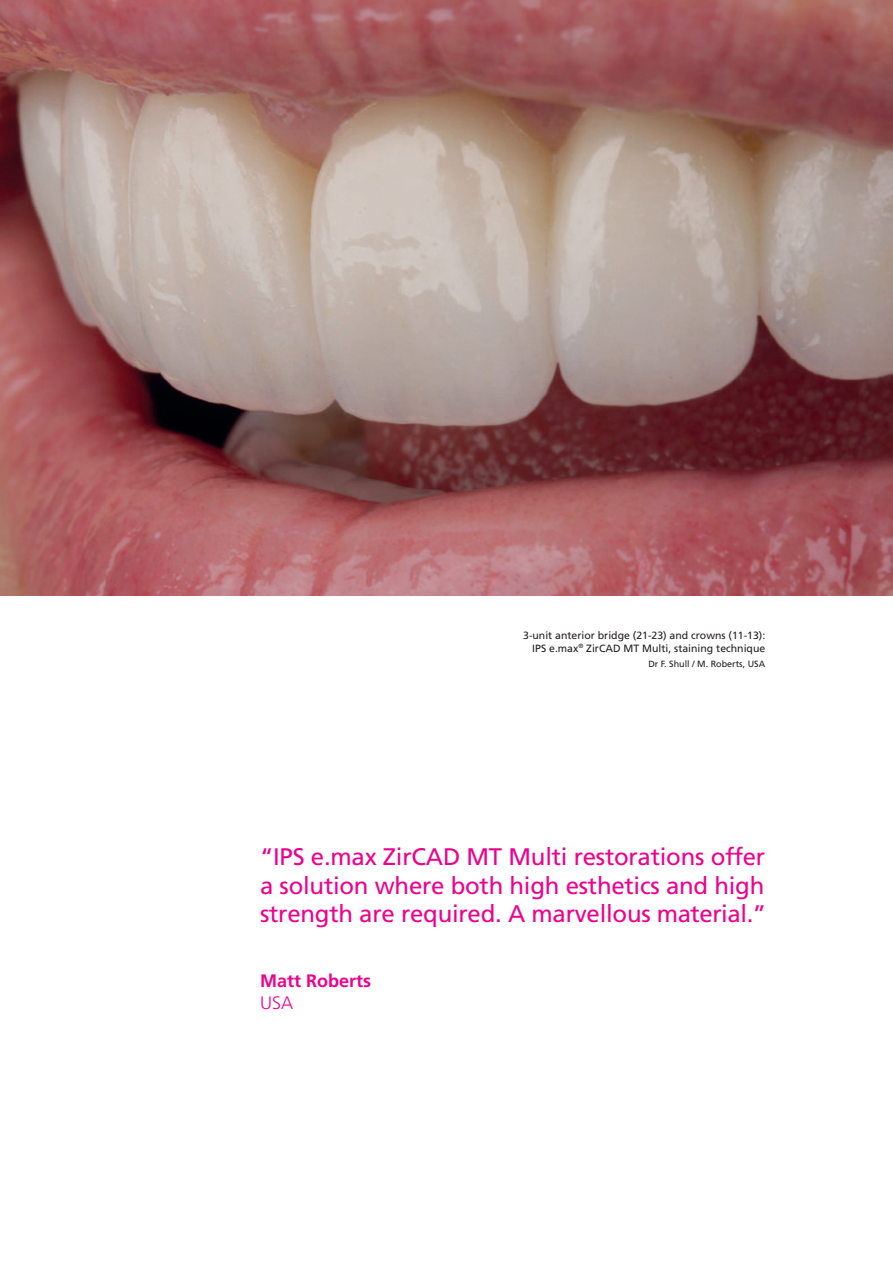
<style>
.page{position:relative;width:893px;height:1263px;background:#fff}
.page>*{position:absolute;margin:0;border:0;box-sizing:border-box;transform-origin:0 0}
.t1{font:24px/28.8px "Frutiger";letter-spacing:-.01em;color:#ed028c;text-align:justify}
.t2{font:700 18px "Frutiger";color:#ed028c}
.t3{font:300 18px "Frutiger";color:#ed028c}
.t4{font:10.5px/12.6px "Frutiger";color:#231f20;text-align:right}
.t5{font:9px "Frutiger";color:#231f20}
</style>
<div class="page">
<img style="left:0;top:0;width:893px;height:595px">
<p class="t4" style="left:523px;top:629px;width:244px">3-unit anterior bridge (21-23) and crowns (11-13):<br>IPS e.max<sup>®</sup> ZirCAD MT Multi, staining technique</p>
<p class="t5" style="left:648px;top:659px;width:118px">Dr F. Shull / M. Roberts, USA</p>
<p class="t1" style="left:260px;top:842px;width:508px">“IPS e.max ZirCAD MT Multi restorations offer a solution where both high esthetics and high strength are required. A marvellous material.”</p>
<p class="t2" style="left:260px;top:970px;width:113px">Matt Roberts</p>
<p class="t3" style="left:260px;top:992px;width:35px">USA</p>
</div>
